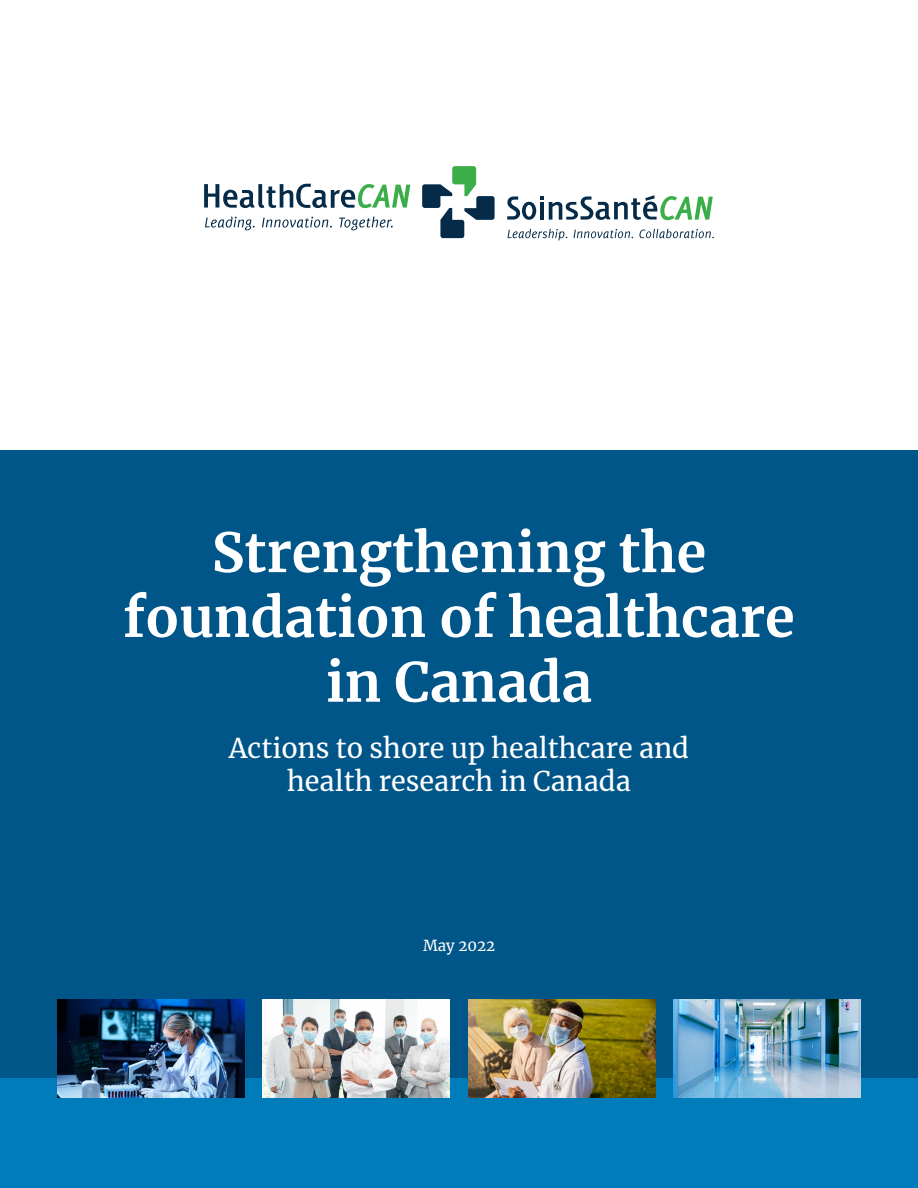
<style>
.page{position:relative;width:918px;height:1188px;background:#fff}
.page>*{position:absolute;margin:0;border:0;box-sizing:border-box;transform-origin:0 0}
.t1{font:700 54px/64.8px "Merriweather";color:#fff;text-align:center}
.t2{font:27px/32.4px "Merriweather";color:#fff;text-align:center}
.t3{font:15px "Merriweather";color:#fff}
</style>
<div class="page">
<div style="left:0;top:450px;width:918px;height:738px;background:#005589"></div>
<svg style="left:507px;top:195px;width:206px;height:25px"></svg>
<svg style="left:507px;top:229px;width:60px;height:11px"></svg>
<svg style="left:573px;top:229px;width:60px;height:9px"></svg>
<svg style="left:639px;top:229px;width:75px;height:9px"></svg>
<svg style="left:205px;top:216px;width:50px;height:14px"></svg>
<svg style="left:262px;top:217px;width:70px;height:11px"></svg>
<svg style="left:339px;top:217px;width:54px;height:13px"></svg>
<svg style="left:422px;top:166px;width:73px;height:72px"></svg>
<svg style="left:204px;top:184px;width:206px;height:24px"></svg>
<div style="left:0;top:1079px;width:918px;height:109px;background:#007cbb"></div>
<img style="left:57px;top:999px;width:188px;height:98px">
<img style="left:263px;top:999px;width:187px;height:98px">
<img style="left:468px;top:999px;width:187px;height:98px">
<img style="left:673px;top:999px;width:188px;height:98px">
<p class="t1" style="left:123px;top:519px;width:673px">Strengthening the foundation of healthcare in Canada</p>
<p class="t2" style="left:229px;top:731px;width:462px">Actions to shore up healthcare and health research in Canada</p>
<p class="t3" style="left:423px;top:935px;width:73px">May 2022</p>
</div>
